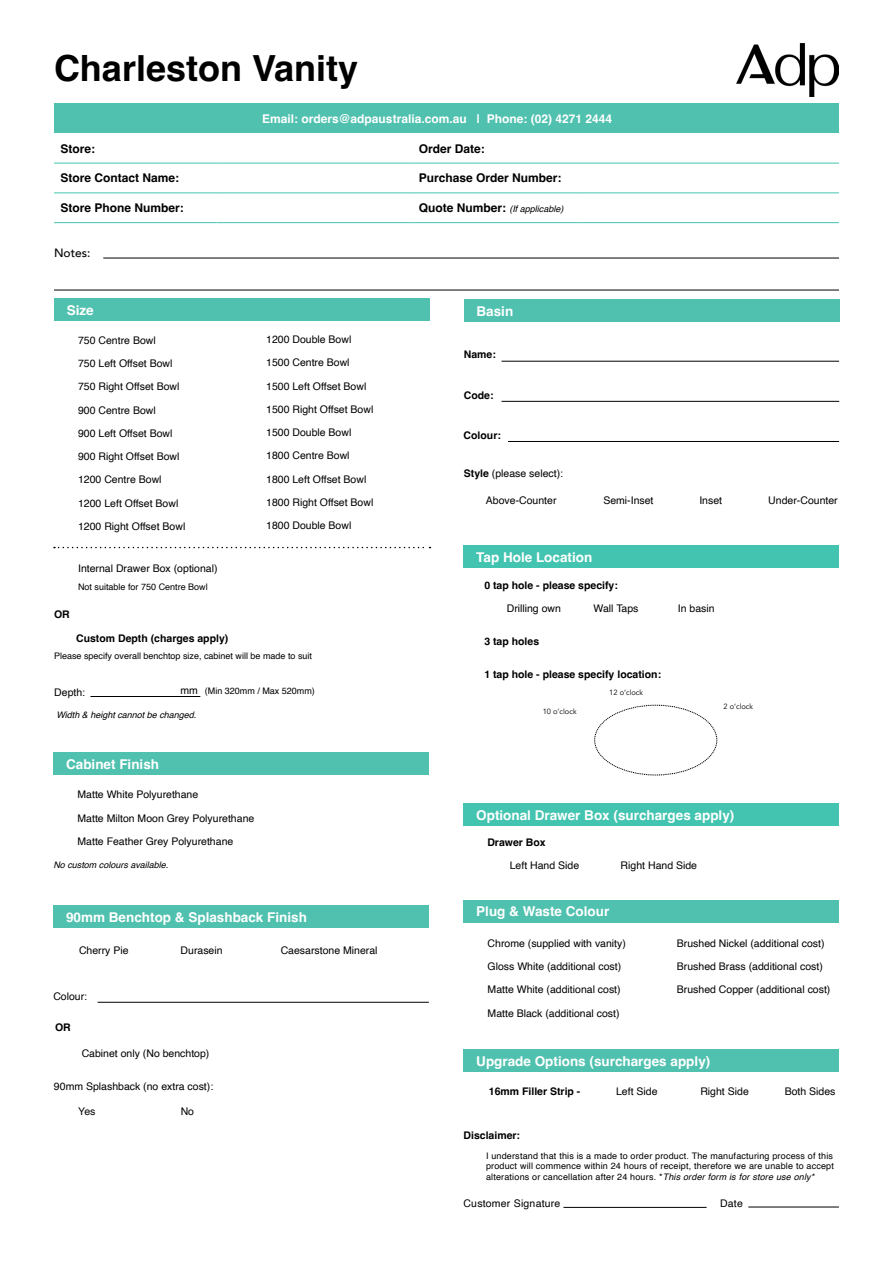
<style>
.page{position:relative;width:893px;height:1263px;background:#fff}
.page>*{position:absolute;margin:0;border:0;box-sizing:border-box;transform-origin:0 0}
.t1{font:700 36px "Helvetica";color:#000}
.t2{font:700 13.5px "Helvetica";color:#fff}
.t3{font:700 12px "Helvetica";color:#000}
.t4{font:700 12px "Helvetica";color:#fff}
.t5{font:500 12px "Avenir";color:#000}
.t6{font:10.5px "Helvetica";color:#000}
.t7{font:700 10.5px "Helvetica";color:#000}
.t8{font:10.5px "Helvetica";letter-spacing:.02em;color:#000}
.t9{font:9px/10.8px "Helvetica";color:#000;text-align:justify}
.t10{font:italic 9px "Helvetica";color:#000}
.t11{font:7.5px "Avenir";color:#000}
.s1{font-weight:700;font-style:normal;font-size:12px}
.s2{font-size:10.5px}
.s3{font-weight:700}
.s4{font-style:italic}
</style>
<div class="page">
<div style="left:54px;top:104px;width:785px;height:29px;background:#50c1af"></div>
<div style="left:54px;top:162px;width:785px;height:32px;background:#b6e8e0"></div>
<svg style="left:54px;top:164px;width:785px;height:28px"></svg>
<hr style="left:54px;top:103px;width:163px;height:1px;background:#50c1af">
<hr style="left:217px;top:103px;width:196px;height:1px;background:#50c1af">
<hr style="left:413px;top:103px;width:169px;height:1px;background:#50c1af">
<hr style="left:582px;top:103px;width:257px;height:1px;background:#50c1af">
<hr style="left:54px;top:222px;width:163px;height:1px;background:#43c4b0">
<hr style="left:217px;top:222px;width:196px;height:1px;background:#43c4b0">
<hr style="left:413px;top:222px;width:169px;height:1px;background:#43c4b0">
<hr style="left:582px;top:222px;width:257px;height:1px;background:#43c4b0">
<hr style="left:54px;top:192px;width:163px;height:1px;background:#43c4b0">
<hr style="left:217px;top:192px;width:196px;height:1px;background:#43c4b0">
<hr style="left:413px;top:192px;width:169px;height:1px;background:#43c4b0">
<hr style="left:582px;top:192px;width:257px;height:1px;background:#43c4b0">
<hr style="left:54px;top:163px;width:163px;height:1px;background:#43c4b0">
<hr style="left:217px;top:163px;width:196px;height:1px;background:#43c4b0">
<hr style="left:413px;top:163px;width:169px;height:1px;background:#43c4b0">
<hr style="left:582px;top:163px;width:257px;height:1px;background:#43c4b0">
<img style="left:737px;top:44px;width:102px;height:52px">
<div style="left:463px;top:900px;width:376px;height:22px;background:#50c1af"></div>
<div style="left:464px;top:300px;width:375px;height:22px;background:#50c1af"></div>
<hr style="left:501px;top:361px;width:338px;height:1px;background:#000">
<hr style="left:501px;top:401px;width:338px;height:1px;background:#000">
<hr style="left:508px;top:441px;width:331px;height:1px;background:#000">
<div style="left:54px;top:299px;width:375px;height:22px;background:#50c1af"></div>
<svg style="left:54px;top:547px;width:376px;height:1px"></svg>
<div style="left:53px;top:906px;width:376px;height:22px;background:#50c1af"></div>
<hr style="left:98px;top:1002px;width:331px;height:1px;background:#000">
<div style="left:53px;top:753px;width:376px;height:22px;background:#50c1af"></div>
<hr style="left:103px;top:258px;width:736px;height:1px;background:#000">
<hr style="left:54px;top:290px;width:785px;height:1px;background:#000">
<hr style="left:90px;top:696px;width:110px;height:1px;background:#000">
<hr style="left:563px;top:1207px;width:144px;height:1px;background:#000">
<hr style="left:748px;top:1207px;width:91px;height:1px;background:#000">
<div style="left:463px;top:546px;width:376px;height:22px;background:#43c4b0"></div>
<svg style="left:594px;top:705px;width:123px;height:70px"></svg>
<div style="left:463px;top:1049px;width:376px;height:22px;background:#50c1af"></div>
<div style="left:463px;top:804px;width:376px;height:22px;background:#43c4b0"></div>
<h1 class="t1" style="left:54px;top:46px;width:306px">Charleston Vanity</h1>
<p class="t4" style="left:262px;top:111px;width:351px">Email: orders@adpaustralia.com.au | Phone: (02) 4271 2444</p>
<p class="t3" style="left:60px;top:141px;width:36px">Store:</p>
<p class="t3" style="left:419px;top:141px;width:68px">Order Date:</p>
<p class="t3" style="left:60px;top:171px;width:120px">Store Contact Name:</p>
<p class="t3" style="left:419px;top:171px;width:144px">Purchase Order Number:</p>
<p class="t3" style="left:60px;top:201px;width:125px">Store Phone Number:</p>
<p class="t10" style="left:419px;top:202px;width:146px"><span class="s1">Quote Number:</span> (If applicable)</p>
<p class="t5" style="left:54px;top:242px;width:38px">Notes:</p>
<p class="t2" style="left:67px;top:302px;width:29px">Size</p>
<p class="t6" style="left:78px;top:332px;width:79px">750 Centre Bowl</p>
<p class="t6" style="left:78px;top:355px;width:96px">750 Left Offset Bowl</p>
<p class="t6" style="left:78px;top:379px;width:103px">750 Right Offset Bowl</p>
<p class="t6" style="left:78px;top:402px;width:79px">900 Centre Bowl</p>
<p class="t6" style="left:78px;top:425px;width:96px">900 Left Offset Bowl</p>
<p class="t6" style="left:78px;top:448px;width:103px">900 Right Offset Bowl</p>
<p class="t6" style="left:78px;top:471px;width:85px">1200 Centre Bowl</p>
<p class="t6" style="left:78px;top:495px;width:102px">1200 Left Offset Bowl</p>
<p class="t6" style="left:78px;top:518px;width:109px">1200 Right Offset Bowl</p>
<p class="t7" style="left:54px;top:608px;width:17px">OR</p>
<p class="t6" style="left:78px;top:561px;width:141px">Internal Drawer Box (optional)</p>
<p class="t9" style="left:78px;top:582px;width:131px">Not suitable for 750 Centre Bowl</p>
<p class="t7" style="left:76px;top:632px;width:154px">Custom Depth (charges apply)</p>
<p class="t6" style="left:266px;top:331px;width:87px">1200 Double Bowl</p>
<p class="t6" style="left:266px;top:355px;width:85px">1500 Centre Bowl</p>
<p class="t6" style="left:266px;top:378px;width:102px">1500 Left Offset Bowl</p>
<p class="t6" style="left:266px;top:401px;width:109px">1500 Right Offset Bowl</p>
<p class="t6" style="left:266px;top:424px;width:87px">1500 Double Bowl</p>
<p class="t6" style="left:266px;top:447px;width:85px">1800 Centre Bowl</p>
<p class="t6" style="left:266px;top:471px;width:102px">1800 Left Offset Bowl</p>
<p class="t6" style="left:266px;top:494px;width:109px">1800 Right Offset Bowl</p>
<p class="t6" style="left:266px;top:517px;width:87px">1800 Double Bowl</p>
<p class="t9" style="left:54px;top:651px;width:260px">Please specify overall benchtop size, cabinet will be made to suit</p>
<p class="t6" style="left:54px;top:684px;width:32px">Depth:</p>
<p class="t9" style="left:181px;top:685px;width:136px"><span class="s2">mm</span> (Min 320mm / Max 520mm)</p>
<p class="t10" style="left:56px;top:708px;width:142px">Width &amp; height cannot be changed.</p>
<p class="t2" style="left:66px;top:756px;width:95px">Cabinet Finish</p>
<p class="t6" style="left:78px;top:787px;width:122px">Matte White Polyurethane</p>
<p class="t6" style="left:78px;top:810px;width:178px">Matte Milton Moon Grey Polyurethane</p>
<p class="t6" style="left:78px;top:833px;width:157px">Matte Feather Grey Polyurethane</p>
<p class="t10" style="left:53px;top:858px;width:117px">No custom colours available.</p>
<p class="t2" style="left:66px;top:909px;width:242px">90mm Benchtop &amp; Splashback Finish</p>
<p class="t6" style="left:79px;top:942px;width:51px">Cherry Pie</p>
<p class="t6" style="left:181px;top:942px;width:44px">Durasein</p>
<p class="t6" style="left:281px;top:942px;width:98px">Caesarstone Mineral</p>
<p class="t6" style="left:53px;top:988px;width:35px">Colour:</p>
<p class="t7" style="left:55px;top:1021px;width:17px">OR</p>
<p class="t6" style="left:82px;top:1045px;width:129px">Cabinet only (No benchtop)</p>
<p class="t6" style="left:54px;top:1079px;width:161px">90mm Splashback (no extra cost):</p>
<p class="t6" style="left:78px;top:1103px;width:19px">Yes</p>
<p class="t6" style="left:181px;top:1103px;width:15px">No</p>
<p class="t2" style="left:476px;top:303px;width:38px">Basin</p>
<p class="t7" style="left:464px;top:348px;width:34px">Name:</p>
<p class="t7" style="left:464px;top:388px;width:31px">Code:</p>
<p class="t7" style="left:464px;top:429px;width:39px">Colour:</p>
<p class="t6" style="left:464px;top:465px;width:101px"><span class="s3">Style</span> (please select):</p>
<p class="t6" style="left:486px;top:492px;width:72px">Above-Counter</p>
<p class="t6" style="left:603px;top:492px;width:52px">Semi-Inset</p>
<p class="t6" style="left:699px;top:492px;width:24px">Inset</p>
<p class="t6" style="left:768px;top:492px;width:71px">Under-Counter</p>
<p class="t2" style="left:476px;top:549px;width:118px">Tap Hole Location</p>
<p class="t7" style="left:484px;top:579px;width:135px">0 tap hole - please specify:</p>
<p class="t6" style="left:507px;top:601px;width:56px">Drilling own</p>
<p class="t6" style="left:594px;top:601px;width:46px">Wall Taps</p>
<p class="t6" style="left:678px;top:601px;width:38px">In basin</p>
<p class="t7" style="left:484px;top:635px;width:56px">3 tap holes</p>
<p class="t7" style="left:484px;top:667px;width:178px">1 tap hole - please specify location:</p>
<p class="t11" style="left:543px;top:707px;width:35px">10 o’clock</p>
<p class="t11" style="left:609px;top:688px;width:35px">12 o’clock</p>
<p class="t11" style="left:723px;top:702px;width:31px">2 o’clock</p>
<p class="t2" style="left:476px;top:807px;width:260px">Optional Drawer Box (surcharges apply)</p>
<p class="t7" style="left:487px;top:836px;width:60px">Drawer Box</p>
<p class="t6" style="left:510px;top:857px;width:71px">Left Hand Side</p>
<p class="t6" style="left:621px;top:857px;width:78px">Right Hand Side</p>
<p class="t2" style="left:476px;top:903px;width:135px">Plug &amp; Waste Colour</p>
<p class="t6" style="left:488px;top:935px;width:140px">Chrome (supplied with vanity)</p>
<p class="t6" style="left:488px;top:958px;width:135px">Gloss White (additional cost)</p>
<p class="t6" style="left:488px;top:981px;width:135px">Matte White (additional cost)</p>
<p class="t6" style="left:488px;top:1005px;width:133px">Matte Black (additional cost)</p>
<p class="t6" style="left:677px;top:935px;width:149px">Brushed Nickel (additional cost)</p>
<p class="t6" style="left:677px;top:958px;width:147px">Brushed Brass (additional cost)</p>
<p class="t6" style="left:677px;top:982px;width:155px">Brushed Copper (additional cost)</p>
<p class="t2" style="left:476px;top:1052px;width:236px">Upgrade Options (surcharges apply)</p>
<p class="t7" style="left:489px;top:1084px;width:93px">16mm Filler Strip -</p>
<p class="t6" style="left:616px;top:1083px;width:43px">Left Side</p>
<p class="t6" style="left:700px;top:1083px;width:50px">Right Side</p>
<p class="t6" style="left:785px;top:1083px;width:52px">Both Sides</p>
<p class="t7" style="left:463px;top:1129px;width:58px">Disclaimer:</p>
<p class="t9" style="left:486px;top:1150px;width:349px">I understand that this is a made to order product. The manufacturing process of this product will commence within 24 hours of receipt, therefore we are unable to accept alterations or cancellation after 24 hours. *<span class="s4">This order form is for store use only*</span></p>
<p class="t8" style="left:463px;top:1195px;width:98px">Customer Signature</p>
<p class="t6" style="left:720px;top:1195px;width:24px">Date</p>
</div>
